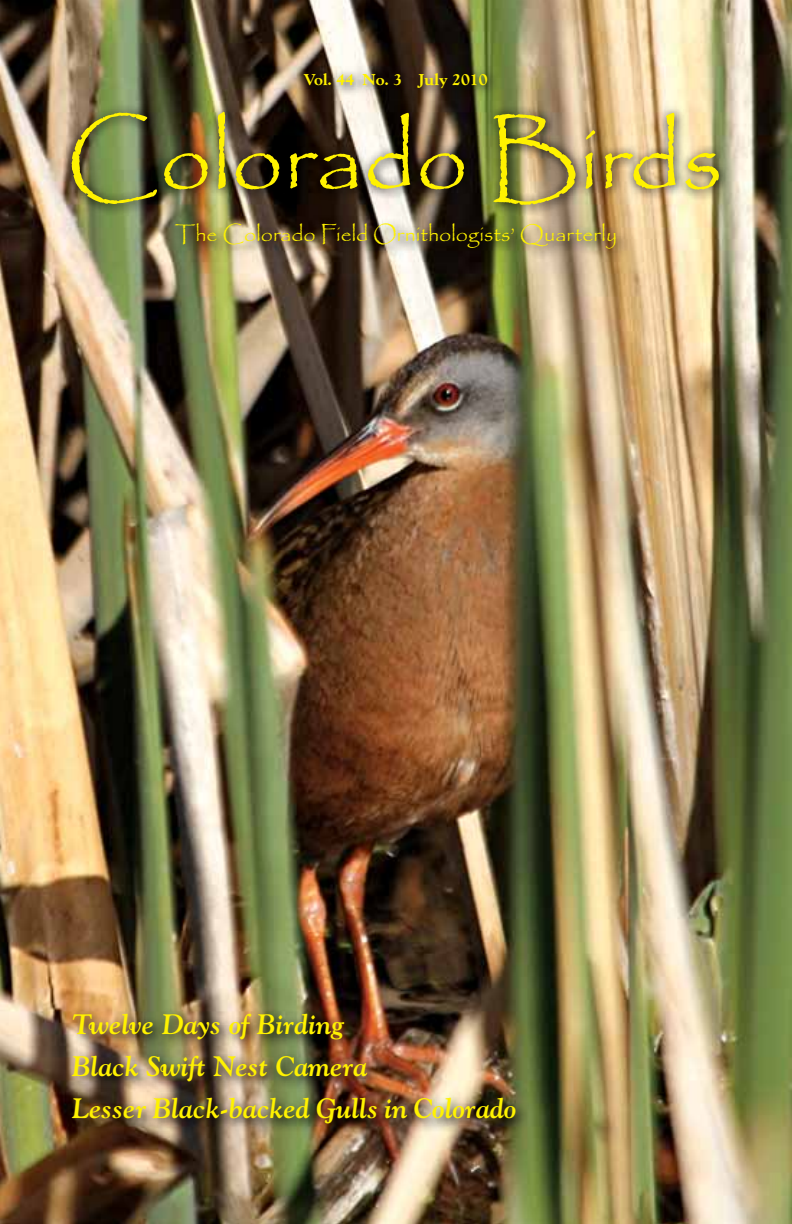
<style>
.page{position:relative;width:792px;height:1224px;background:#fff}
.page>*{position:absolute;margin:0;border:0;box-sizing:border-box;transform-origin:0 0}
.t1{font:112px "Papyrus ICG";color:#fff200}
.t2{font:italic 700 28px/42px "Goudy";color:#fff200}
.t3{font:26px "Papyrus ICG";color:#fff200}
.t4{font:800 16px "Goudy";color:#fff200}
</style>
<div class="page">
<img style="left:0;top:0;width:792px;height:1224px">
<img style="left:295px;top:64px;width:204px;height:36px">
<img style="left:168px;top:216px;width:460px;height:46px">
<img style="left:66px;top:1007px;width:463px;height:131px">
<img style="left:62px;top:102px;width:668px;height:113px">
<p class="t4" style="left:303px;top:70px;width:186px">Vol. 44 No. 3 July 2010</p>
<h1 class="t1" style="left:66px;top:88px;width:658px">Colorado Birds</h1>
<p class="t3" style="left:175px;top:217px;width:444px">The Colorado Field Ornithologists’ Quarterly</p>
<p class="t2" style="left:72px;top:1003px;width:446px">Twelve Days of Birding<br>Black Swift Nest Camera<br>Lesser Black-backed Gulls in Colorado</p>
</div>
